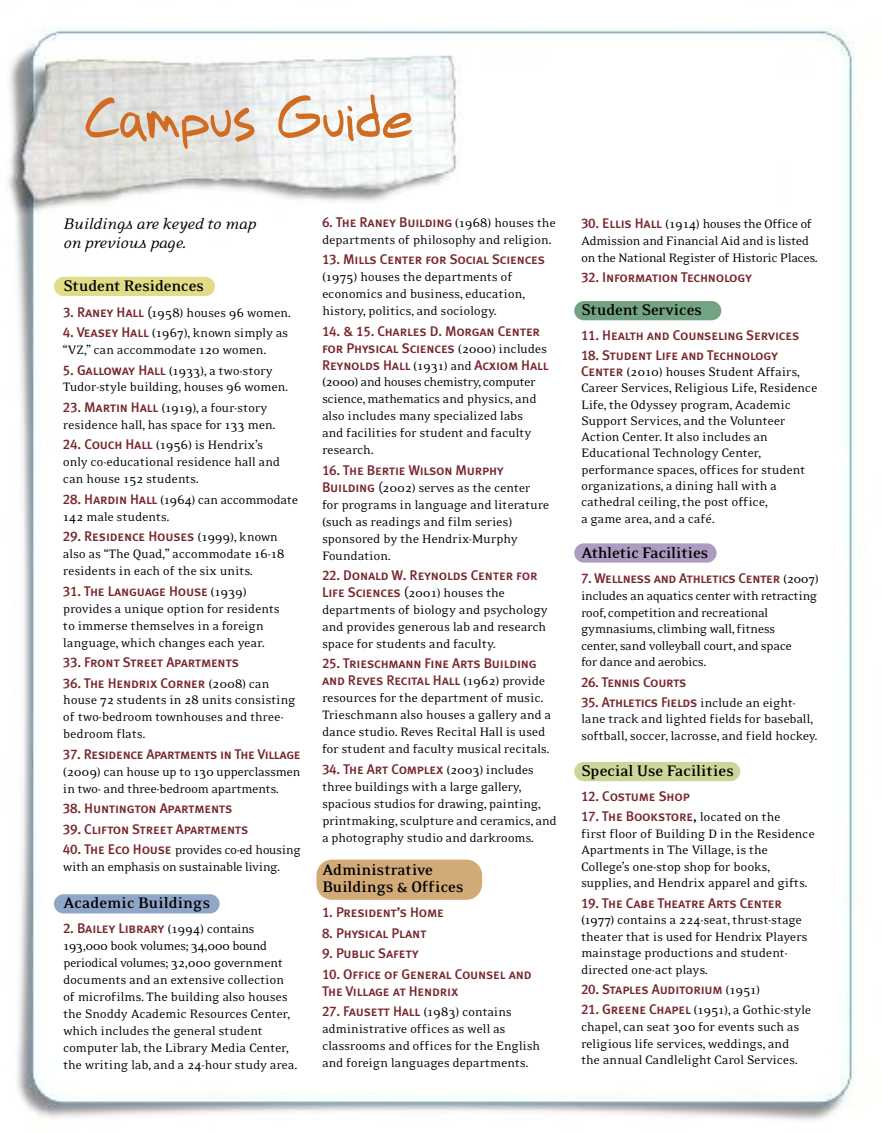
<style>
.page{position:relative;width:882px;height:1134px;background:#fff}
.page>*{position:absolute;margin:0;border:0;box-sizing:border-box;transform-origin:0 0}
.t1{font:58.45px "Printhouse";letter-spacing:-.015em;color:#d06c21}
.t2{font:700 17.5px/17px "Eidetic Serif";letter-spacing:-.035em;color:#000}
.t3{font:italic 17.5px/19.2px "Eidetic Serif";letter-spacing:-.025em;color:#000}
.t4{font:14px/17px "Eidetic Serif";letter-spacing:-.025em;color:#000}
.t5{font:14px/17px "Meta Plus Medium Caps";letter-spacing:-.015em;color:#78262d}
.s1{font-family:"Meta Plus Medium Caps";color:#78262d}
.s2{font-family:"Meta Plus Normal"}
.s3{font-family:"Eidetic Serif";color:#000}
.s4{font-family:"Meta Plus Normal";color:#000}
</style>
<div class="page">
<img style="left:7px;top:28px;width:848px;height:1093px">
<div style="left:574px;top:762px;width:166px;height:19px;background:#cbd79a;border-radius:10px"></div>
<div style="left:574px;top:543px;width:143px;height:20px;background:#ad9cc2;border-radius:10px"></div>
<div style="left:574px;top:301px;width:147px;height:19px;background:#73a482;border-radius:10px"></div>
<div style="left:316px;top:860px;width:166px;height:40px;background:#d2aa78;border-radius:16px"></div>
<div style="left:54px;top:277px;width:161px;height:19px;background:#e1dc88;border-radius:10px"></div>
<div style="left:54px;top:894px;width:166px;height:20px;background:#8fa6c8;border-radius:10px"></div>
<h1 class="t1" style="left:84px;top:84px;width:331px">Campus Guide</h1>
<p class="t3" style="left:63px;top:213px;width:195px">Buildings are keyed to map on previous page.</p>
<p class="t2" style="left:63px;top:276px;width:143px">Student Residences</p>
<p class="t4" style="left:63px;top:303px;width:229px"><span class="s1">3. Raney Hall</span> <span class="s2">(</span>1958) houses 96 women.</p>
<p class="t4" style="left:63px;top:324px;width:227px"><span class="s1">4. Veasey Hall</span> (1967), known simply as “VZ,” can accommodate 120 women.</p>
<p class="t4" style="left:63px;top:361px;width:227px"><span class="s1">5. Galloway Hall</span> (1933), a two-story<br>Tudor-style building, houses 96 women.</p>
<p class="t4" style="left:63px;top:399px;width:214px"><span class="s1">23. Martin Hall</span> (1919), a four-story residence hall, has space for 133 men.</p>
<p class="t4" style="left:63px;top:436px;width:219px"><span class="s1">24. Couch Hall</span> (1956) is Hendrix’s only co-educational residence hall and can house 152 students.</p>
<p class="t4" style="left:63px;top:490px;width:237px"><span class="s1">28. Hardin Hall</span> (1964) can accommodate<br>142 male students.</p>
<p class="t5" style="left:63px;top:528px;width:216px">29. Residence Houses <span class="s3">(1999), known</span></p>
<p class="t4" style="left:63px;top:545px;width:223px">also as “The Quad,” accommodate 16-18 residents in each of the six units.</p>
<p class="t5" style="left:63px;top:582px;width:185px">31. The Language House <span class="s3">(1939)</span></p>
<p class="t4" style="left:63px;top:599px;width:218px">provides a unique option for residents to immerse themselves in a foreign language, which changes each year.</p>
<p class="t5" style="left:63px;top:654px;width:178px">33. Front Street Apartments</p>
<p class="t5" style="left:63px;top:674px;width:208px">36. The Hendrix Corner <span class="s3">(2008) can</span></p>
<p class="t4" style="left:63px;top:691px;width:234px">house 72 students in 28 units consisting of two-bedroom townhouses and three&shy;bedroom flats.</p>
<p class="t5" style="left:63px;top:746px;width:239px">37. Residence Apartments in The Village</p>
<p class="t4" style="left:63px;top:763px;width:239px">(2009) can house up to 130 upperclassmen in two- and three-bedroom apartments.</p>
<p class="t5" style="left:63px;top:800px;width:171px">38. Huntington Apartments</p>
<p class="t5" style="left:63px;top:821px;width:187px">39. Clifton Street Apartments</p>
<p class="t4" style="left:63px;top:841px;width:239px"><span class="s1">40. The Eco House</span> provides co-ed housing with an emphasis on sustainable living.</p>
<p class="t2" style="left:63px;top:893px;width:149px">Academic Buildings</p>
<p class="t5" style="left:63px;top:920px;width:193px">2. Bailey Library <span class="s3">(1994) contains</span></p>
<p class="t4" style="left:63px;top:937px;width:236px">193,000 book volumes; 34,000 bound periodical volumes; 32,000 government documents and an extensive collection of microfilms. The building also houses the Snoddy Academic Resources Center, which includes the general student computer lab, the Library Media Center, the writing lab, and a 24-hour study area.</p>
<p class="t5" style="left:322px;top:213px;width:235px">6. The Raney Building <span class="s3">(1968) houses the</span></p>
<p class="t4" style="left:322px;top:230px;width:231px">departments of philosophy and religion.</p>
<p class="t5" style="left:322px;top:251px;width:225px">13. Mills Center for Social Sciences</p>
<p class="t4" style="left:322px;top:268px;width:205px">(1975) houses the departments of economics and business, education, history, politics, and sociology.</p>
<p class="t5" style="left:322px;top:322px;width:228px">14. &amp; 15. Charles D. Morgan Center for Physical Sciences <span class="s3">(2000) includes<br></span>Reynolds Hall <span class="s3">(1931) and</span> Acxiom Hall</p>
<p class="t4" style="left:322px;top:373px;width:216px">(2000) and houses chemistry,computer science, mathematics and physics, and also includes many specialized labs and facilities for student and faculty research.</p>
<p class="t5" style="left:322px;top:462px;width:184px">16. The Bertie Wilson Murphy</p>
<p class="t4" style="left:322px;top:478px;width:229px"><span class="s1">Building</span> <span class="s2">(</span>2002) serves as the center for programs in language and literature (such as readings and film series) sponsored by the Hendrix-Murphy<br>Foundation.</p>
<p class="t5" style="left:322px;top:567px;width:217px">22. Donald W. Reynolds Center for</p>
<p class="t4" style="left:322px;top:584px;width:227px"><span class="s1">Life Sciences</span> <span class="s2">(</span>2001) houses the departments of biology and psychology and provides generous lab and research space for students and faculty.</p>
<p class="t5" style="left:322px;top:655px;width:225px">25. Trieschmann Fine Arts Building and Reves Recital Hall <span class="s3">(1962) provide</span></p>
<p class="t4" style="left:322px;top:689px;width:231px">resources for the department of music.<br>Trieschmann also houses a gallery and a dance studio. Reves Recital Hall is used for student and faculty musical recitals.</p>
<p class="t5" style="left:322px;top:760px;width:213px">34. The Art Complex <span class="s3">(2003) includes</span></p>
<p class="t4" style="left:322px;top:777px;width:236px">three buildings with a large gallery, spacious studios for drawing, painting, printmaking, sculpture and ceramics, and a photography studio and darkrooms.</p>
<p class="t2" style="left:322px;top:860px;width:143px">Administrative<br>Buildings &amp; Offices</p>
<p class="t5" style="left:322px;top:904px;width:124px">1. President’s Home</p>
<p class="t5" style="left:322px;top:925px;width:106px">8. Physical Plant</p>
<p class="t5" style="left:322px;top:945px;width:98px">9. Public Safety</p>
<p class="t5" style="left:322px;top:965px;width:211px">10. Office of General Counsel and<br>The Village at Hendrix</p>
<p class="t5" style="left:322px;top:1003px;width:191px">27. Fausett Hall <span class="s3">(1983) contains</span></p>
<p class="t4" style="left:322px;top:1020px;width:220px">administrative offices as well as classrooms and offices for the English and foreign languages departments.</p>
<p class="t4" style="left:581px;top:214px;width:239px"><span class="s1">30. Ellis Hall</span> (1914) houses the Office of<br>Admission and Financial Aid and is listed on the National Register of Historic Places.</p>
<p class="t5" style="left:581px;top:269px;width:173px">32. Information Technology</p>
<p class="t2" style="left:581px;top:300px;width:123px">Student Services</p>
<p class="t5" style="left:581px;top:327px;width:220px">11. Health and Counseling Services</p>
<p class="t5" style="left:581px;top:346px;width:199px">18. Student Life and Technology</p>
<p class="t4" style="left:581px;top:363px;width:238px;line-height:16.3px"><span class="s1">Center</span> (2010) houses Student Affairs, Career Services, Religious Life, Residence Life, the Odyssey program, Academic Support Services, and the Volunteer Action Center. It also includes an Educational Technology Center, performance spaces, offices for student organizations, a dining hall with a cathedral ceiling, the post office,<br>a game area, and a café.</p>
<p class="t2" style="left:581px;top:543px;width:129px">Athletic Facilities</p>
<p class="t5" style="left:581px;top:570px;width:239px">7. Wellness and Athletics Center <span class="s3">(2007)</span></p>
<p class="t4" style="left:581px;top:587px;width:238px">includes an aquatics center with retracting roof, competition and recreational gymnasiums, climbing wall, fitness<br>center, sand volleyball court, and space<br>for dance and aerobics.</p>
<p class="t5" style="left:581px;top:673px;width:107px">26. Tennis Courts</p>
<p class="t5" style="left:581px;top:693px;width:216px">35. Athletics Fields <span class="s3">include an eight-</span></p>
<p class="t4" style="left:581px;top:710px;width:238px">lane track and lighted fields for baseball, softball, soccer, lacrosse, and field hockey.</p>
<p class="t2" style="left:581px;top:761px;width:155px">Special Use Facilities</p>
<p class="t5" style="left:581px;top:788px;width:111px">12. Costume Shop</p>
<p class="t5" style="left:581px;top:808px;width:201px">17. The Bookstore<span class="s4">,</span> <span class="s3">located on the</span></p>
<p class="t4" style="left:581px;top:824px;width:235px">first floor of Building D in the Residence Apartments in The Village, is the College’s one-stop shop for books, supplies, and Hendrix apparel and gifts.</p>
<p class="t5" style="left:581px;top:894px;width:203px">19. The Cabe Theatre Arts Center</p>
<p class="t4" style="left:581px;top:911px;width:228px">(1977) contains a 224-seat, thrust-stage theater that is used for Hendrix Players mainstage productions and student&shy;directed one-act plays.</p>
<p class="t5" style="left:581px;top:981px;width:181px">20. Staples Auditorium <span class="s3">(1951)</span></p>
<p class="t4" style="left:581px;top:1001px;width:232px"><span class="s1">21. Greene Chapel</span> (1951), a Gothic-style chapel, can seat 300 for events such as religious life services, weddings, and the annual Candlelight Carol Services.</p>
</div>
